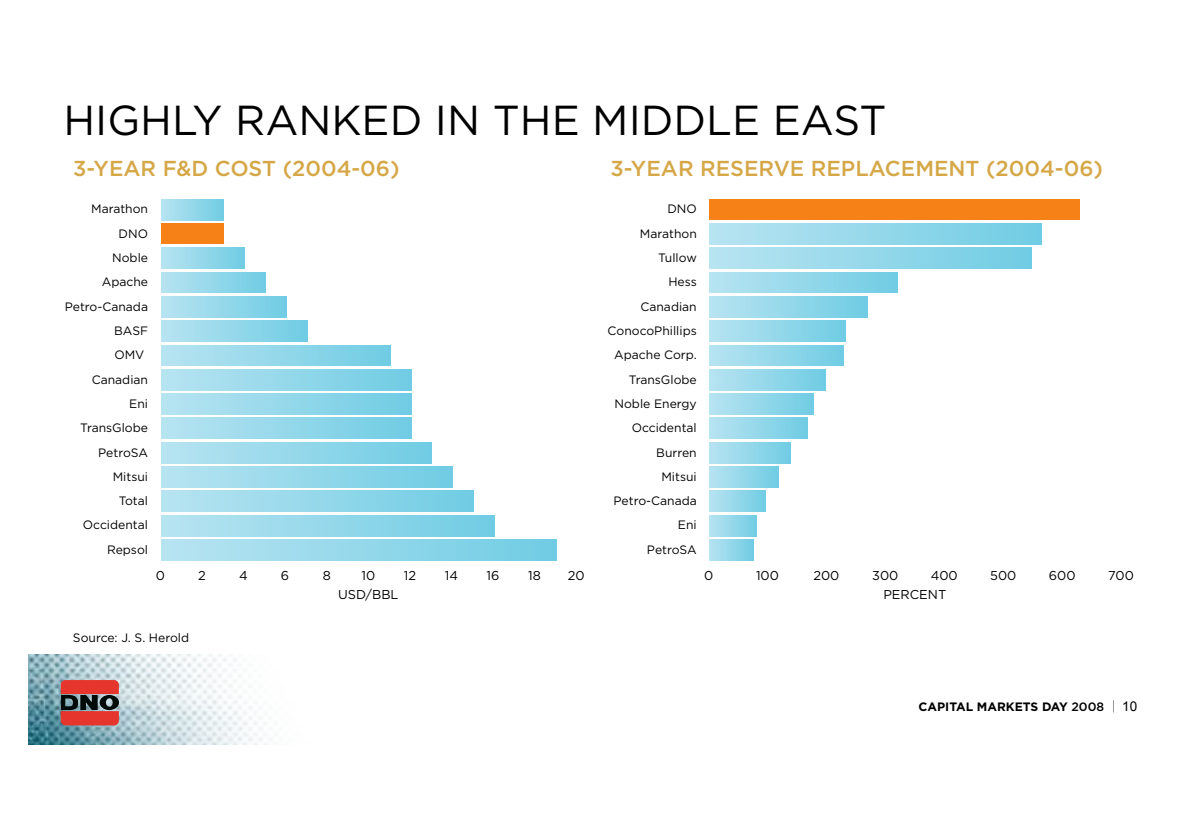
<style>
.page{position:relative;width:1191px;height:840px;background:#fff}
.page>*{position:absolute;margin:0;border:0;box-sizing:border-box;transform-origin:0 0}
.t1{font:41.8px "Gotham";color:#000}
.t2{font:500 21.6px "Gotham";color:#d5a747}
.t3{font:12.8px "Gotham";color:#000}
.t4{font:12.2px/24.2px "Gotham";color:#000;text-align:right}
.t5{font:700 12.2px "Gotham";color:#000}
.s1{font-weight:500}
.s2{font-family:"Hira Kaku Pro N W3";font-weight:400}
.s3{font-family:"Arial";font-weight:400;font-size:13.4px}
</style>
<div class="page">
<img style="left:28px;top:654px;width:243px;height:90px">
<svg style="left:61px;top:679px;width:58px;height:46px;background:#a74540"></svg>
<div style="left:161px;top:223px;width:63px;height:21px;background:#f68116"></div>
<div style="left:709px;top:199px;width:371px;height:21px;background:#f68116"></div>
<h1 class="t1" style="left:63px;top:94px;width:824px">HIGHLY RANKED IN THE MIDDLE EAST</h1>
<h2 class="t2" style="left:73px;top:154px;width:328px">3-YEAR F&amp;D COST (2004-06)</h2>
<p class="t4" style="left:91px;top:196px;width:58px">Marathon</p>
<p class="t4" style="left:119px;top:221px;width:31px">DNO</p>
<p class="t4" style="left:112px;top:245px;width:37px">Noble</p>
<p class="t4" style="left:102px;top:269px;width:48px">Apache</p>
<p class="t4" style="left:65px;top:294px;width:85px">Petro-Canada</p>
<p class="t4" style="left:114px;top:318px;width:35px">BASF</p>
<p class="t4" style="left:114px;top:342px;width:31px">OMV</p>
<p class="t4" style="left:92px;top:366px;width:58px">Canadian</p>
<p class="t4" style="left:129px;top:391px;width:20px">Eni</p>
<p class="t4" style="left:80px;top:415px;width:69px">TransGlobe</p>
<p class="t4" style="left:98px;top:439px;width:51px">PetroSA</p>
<p class="t4" style="left:113px;top:464px;width:37px">Mitsui</p>
<p class="t4" style="left:119px;top:488px;width:31px">Total</p>
<p class="t4" style="left:83px;top:512px;width:67px">Occidental</p>
<p class="t4" style="left:107px;top:537px;width:43px">Repsol</p>
<p class="t3" style="left:156px;top:567px;width:11px">0</p>
<p class="t3" style="left:198px;top:567px;width:9px">2</p>
<p class="t3" style="left:239px;top:567px;width:10px">4</p>
<p class="t3" style="left:281px;top:567px;width:10px">6</p>
<p class="t3" style="left:323px;top:567px;width:10px">8</p>
<p class="t3" style="left:361px;top:567px;width:15px">10</p>
<p class="t3" style="left:404px;top:567px;width:14px">12</p>
<p class="t3" style="left:445px;top:567px;width:15px">14</p>
<p class="t3" style="left:486px;top:567px;width:14px">16</p>
<p class="t3" style="left:528px;top:567px;width:14px">18</p>
<p class="t3" style="left:568px;top:567px;width:18px">20</p>
<p class="t3" style="left:338px;top:586px;width:62px">USD/BBL</p>
<p class="t4" style="left:73px;top:624px;width:118px">Source: J. S. Herold</p>
<h2 class="t2" style="left:610px;top:154px;width:494px">3-YEAR RESERVE REPLACEMENT (2004-06)</h2>
<p class="t4" style="left:607px;top:196px;width:91px">DNO<br>Marathon<br>Tullow<br>Hess<br>Canadian<br>ConocoPhillips<br>Apache Corp.<br>TransGlobe<br>Noble Energy<br>Occidental<br>Burren<br>Mitsui<br>Petro-Canada<br>Eni<br>PetroSA</p>
<p class="t3" style="left:704px;top:567px;width:11px">0</p>
<p class="t3" style="left:756px;top:567px;width:24px">100</p>
<p class="t3" style="left:813px;top:567px;width:28px">200</p>
<p class="t3" style="left:872px;top:567px;width:28px">300</p>
<p class="t3" style="left:930px;top:567px;width:28px">400</p>
<p class="t3" style="left:990px;top:567px;width:28px">500</p>
<p class="t3" style="left:1048px;top:567px;width:28px">600</p>
<p class="t3" style="left:1108px;top:567px;width:27px">700</p>
<p class="t3" style="left:883px;top:586px;width:64px">PERCENT</p>
<p class="t5" style="left:918px;top:698px;width:220px">CAPITAL MARKETS DAY <span class="s1">2008</span> <span class="s2">│</span> <span class="s3">10</span></p>
</div>
